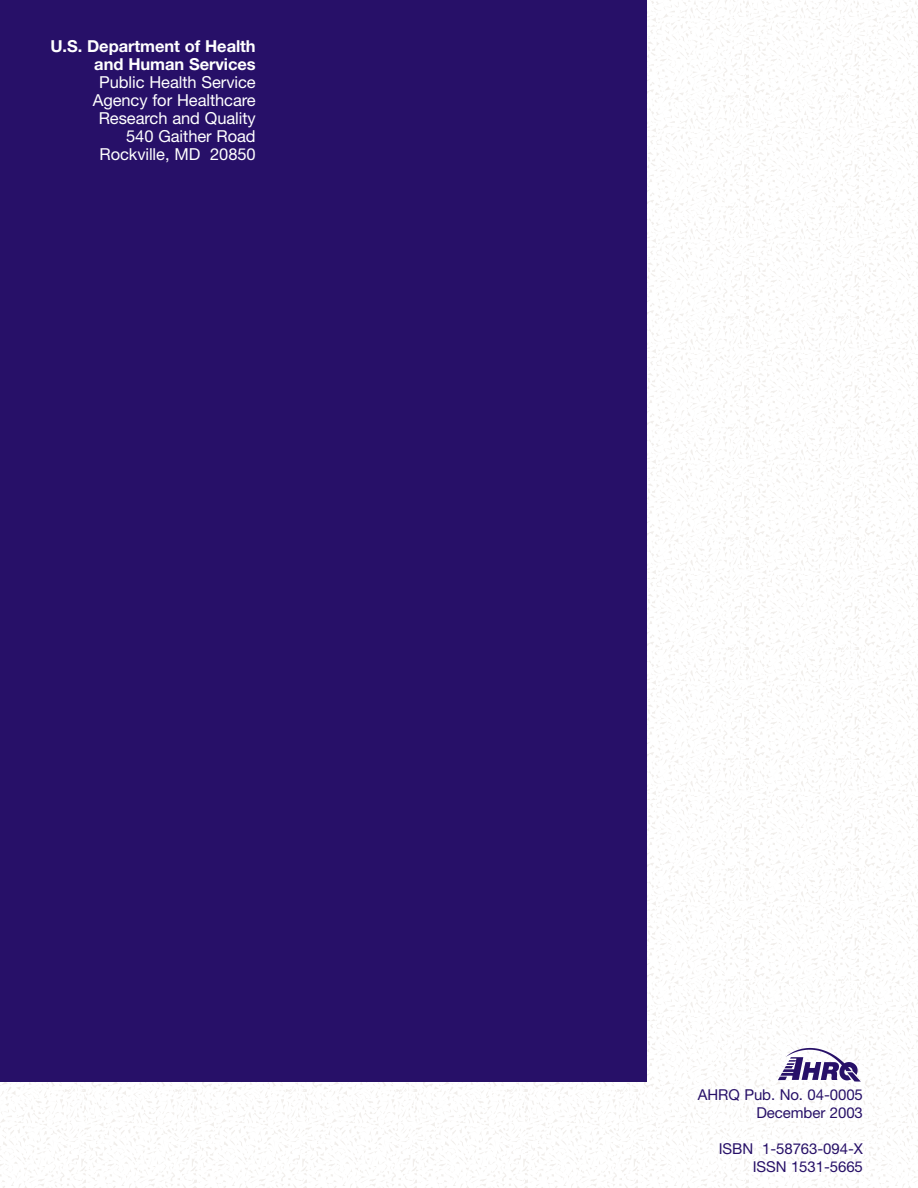
<style>
.page{position:relative;width:918px;height:1188px;background:#fff}
.page>*{position:absolute;margin:0;border:0;box-sizing:border-box;transform-origin:0 0}
.t1{font:16.5px/18px "Helvetica Neue";letter-spacing:-.005em;color:#fff;text-align:right}
.t2{font:700 16.5px/18px "Helvetica Neue";letter-spacing:-.005em;color:#fff;text-align:right}
.t3{font:15px/18px "Helvetica Neue";letter-spacing:-.005em;color:#271068;text-align:right}
</style>
<div class="page">
<img style="left:778px;top:1047px;width:83px;height:35px">
<div style="left:0;top:0;width:647px;height:1082px;background:#271068"></div>
<p class="t2" style="left:50px;top:39px;width:207px">U.S. Department of Health and Human Services</p>
<p class="t1" style="left:93px;top:75px;width:165px">Public Health Service<br>Agency for Healthcare<br>Research and Quality<br>540 Gaither Road<br>Rockville, MD 20850</p>
<p class="t3" style="left:698px;top:1087px;width:167px">AHRQ Pub. No. 04-0005<br>December 2003</p>
<p class="t3" style="left:719px;top:1141px;width:146px">ISBN 1-58763-094-X<br>ISSN 1531-5665</p>
</div>
